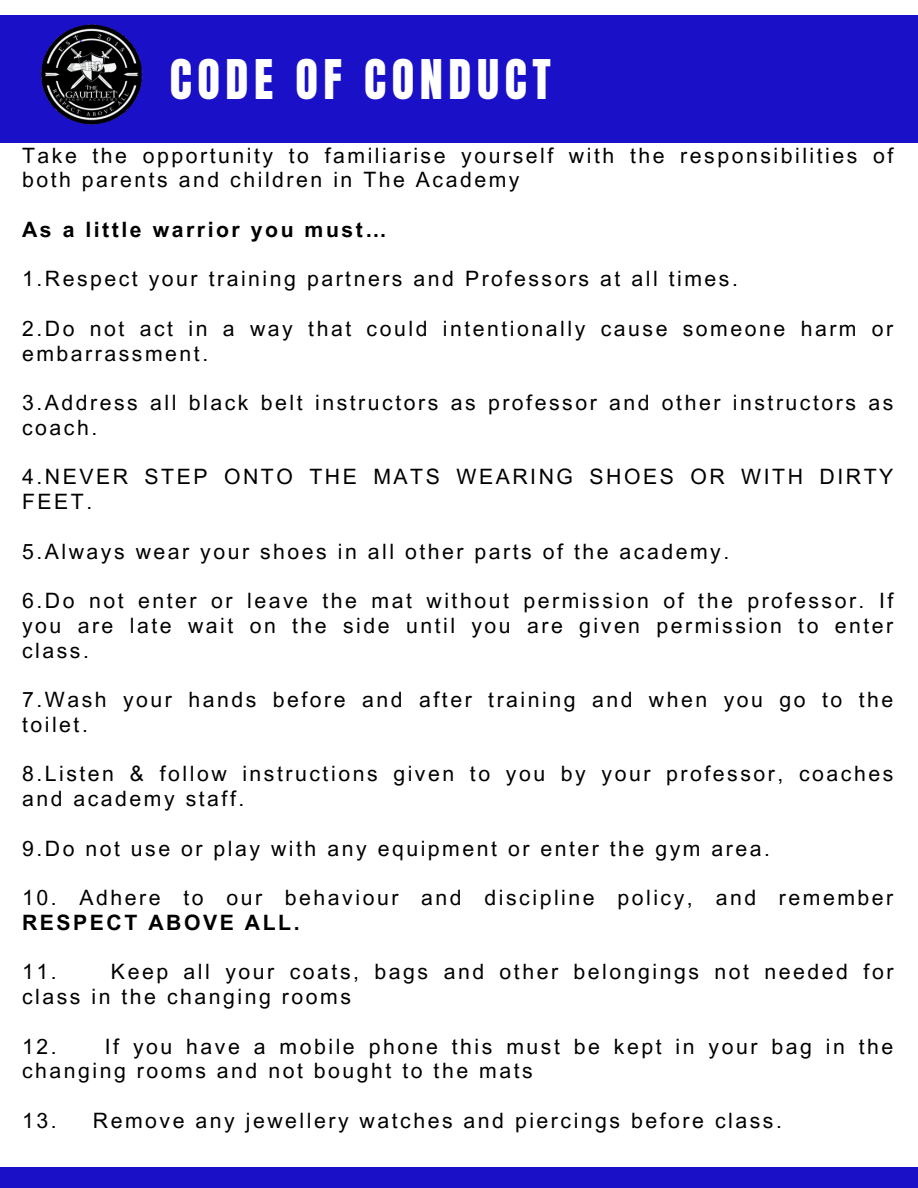
<style>
.page{position:relative;width:918px;height:1188px;background:#fff}
.page>*{position:absolute;margin:0;border:0;box-sizing:border-box;transform-origin:0 0}
.t1{font:46.5px "Anton";letter-spacing:.12em;color:#fff}
.t2{font:21.15px/24.8px "Arial MT Pro";letter-spacing:.12em;color:#000}
.t3{font:700 21.15px "Arial MT Pro";letter-spacing:.12em;color:#000}
.s1{font-weight:700}
</style>
<div class="page">
<div style="left:0;top:1168px;width:918px;height:20px;background:#1910c8"></div>
<div style="left:0;top:16px;width:918px;height:127px;background:#1910c8"></div>
<img style="left:35px;top:15px;width:114px;height:110px">
<p class="t1" style="left:170px;top:46px;width:382px">CODE OF CONDUCT</p>
<h1 class="t2" style="left:22px;top:145px;width:873px">Take the opportunity to familiarise yourself with the responsibilities of both parents and children in The Academy</h1>
<p class="t3" style="left:22px;top:221px;width:366px">As a little warrior you must…</p>
<h3 class="t2" style="left:22px;top:269px;width:717px">1.Respect your training partners and Professors at all times.</h3>
<p class="t2" style="left:22px;top:319px;width:873px">2.Do not act in a way that could intentionally cause someone harm or embarrassment.</p>
<p class="t2" style="left:22px;top:393px;width:873px">3.Address all black belt instructors as professor and other instructors as coach.</p>
<p class="t2" style="left:22px;top:467px;width:873px">4.NEVER STEP ONTO THE MATS WEARING SHOES OR WITH DIRTY<br>FEET.</p>
<h2 class="t2" style="left:22px;top:541px;width:709px">5.Always wear your shoes in all other parts of the academy.</h2>
<p class="t2" style="left:22px;top:591px;width:873px;text-align:justify">6.Do not enter or leave the mat without permission of the professor. If you are late wait on the side until you are given permission to enter class.</p>
<p class="t2" style="left:22px;top:690px;width:873px">7.Wash your hands before and after training and when you go to the toilet.</p>
<p class="t2" style="left:22px;top:764px;width:873px">8.Listen &amp; follow instructions given to you by your professor, coaches and academy staff.</p>
<p class="t2" style="left:22px;top:838px;width:749px">9.Do not use or play with any equipment or enter the gym area.</p>
<p class="t2" style="left:22px;top:888px;width:873px">10. Adhere to our behaviour and discipline policy, and remember<br><span class="s1">RESPECT ABOVE ALL.</span></p>
<p class="t2" style="left:22px;top:962px;width:36px">11.</p>
<p class="t2" style="left:22px;top:962px;width:873px;text-indent:89px">Keep all your coats, bags and other belongings not needed for class in the changing rooms</p>
<p class="t2" style="left:22px;top:1036px;width:873px">12. If you have a mobile phone this must be kept in your bag in the changing rooms and not bought to the mats</p>
<p class="t2" style="left:22px;top:1111px;width:761px">13. Remove any jewellery watches and piercings before class.</p>
</div>
